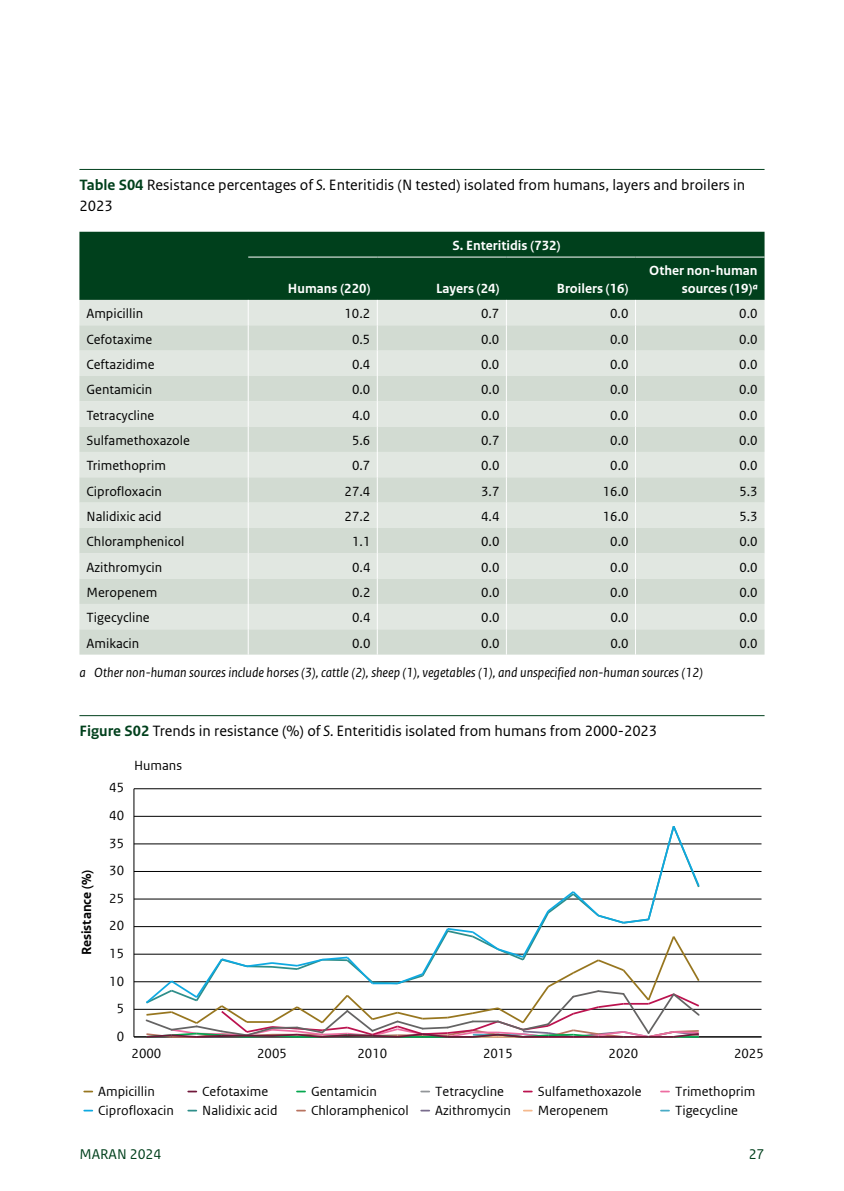
<style>
.page{position:relative;width:844px;height:1191px;background:#fff}
.page>*{position:absolute;margin:0;border:0;box-sizing:border-box;transform-origin:0 0}
.t1{font:15.75px/21px "Rijksoverheid Sans Text";color:#000}
.t2{font:14.88px "Rijksoverheid Sans Text";color:#00401c}
.t3{font:14px "Rijksoverheid Sans Text";color:#000}
.t4{font:14px "Rijksoverheid Sans Web Text";color:#000}
.t5{font:italic 14px "Rijksoverheid Sans Text";color:#000}
.t6{font:700 14px/17.5px "Rijksoverheid Sans Text";color:#fff;text-align:right}
.t7{font:700 14px "Rijksoverheid Sans Web Text";color:#000}
.s1{font-weight:700;color:#00401c}
.s2{font-style:italic}
</style>
<div class="page">
<hr style="left:79px;top:169px;width:685px;height:1px;background:#00401c">
<hr style="left:79px;top:715px;width:685px;height:1px;background:#00401c">
<div style="left:79px;top:232px;width:685px;height:68px;background:#00401c"></div>
<div style="left:79px;top:300px;width:685px;height:25px;background:#e1e7e1"></div>
<svg style="left:79px;top:325px;width:685px;height:329px;background:#d9e0d9"></svg>
<svg style="left:248px;top:300px;width:1px;height:354px"></svg>
<svg style="left:377px;top:300px;width:1px;height:354px"></svg>
<svg style="left:506px;top:300px;width:1px;height:354px"></svg>
<svg style="left:635px;top:300px;width:1px;height:354px"></svg>
<hr style="left:248px;top:257px;width:129px;height:1px;background:#fff">
<hr style="left:377px;top:257px;width:129px;height:1px;background:#fff">
<hr style="left:506px;top:257px;width:129px;height:1px;background:#fff">
<hr style="left:635px;top:257px;width:129px;height:1px;background:#fff">
<svg style="left:84px;top:1090px;width:8px;height:2px"></svg>
<svg style="left:188px;top:1090px;width:8px;height:2px"></svg>
<svg style="left:297px;top:1090px;width:8px;height:2px"></svg>
<svg style="left:421px;top:1090px;width:8px;height:2px"></svg>
<svg style="left:523px;top:1090px;width:8px;height:2px"></svg>
<svg style="left:660px;top:1090px;width:9px;height:2px"></svg>
<svg style="left:84px;top:1109px;width:8px;height:2px"></svg>
<svg style="left:188px;top:1109px;width:8px;height:2px"></svg>
<svg style="left:297px;top:1109px;width:8px;height:2px"></svg>
<svg style="left:421px;top:1109px;width:8px;height:2px"></svg>
<svg style="left:523px;top:1109px;width:8px;height:2px"></svg>
<svg style="left:660px;top:1109px;width:9px;height:2px"></svg>
<hr style="left:134px;top:788px;width:1px;height:249px;background:#000">
<hr style="left:134px;top:1036px;width:627px;height:1px;background:#000">
<hr style="left:134px;top:1009px;width:627px;height:1px;background:#000">
<hr style="left:134px;top:981px;width:627px;height:1px;background:#000">
<hr style="left:134px;top:954px;width:627px;height:1px;background:#000">
<hr style="left:134px;top:926px;width:627px;height:1px;background:#000">
<hr style="left:134px;top:898px;width:627px;height:1px;background:#000">
<hr style="left:134px;top:871px;width:627px;height:1px;background:#000">
<hr style="left:134px;top:843px;width:627px;height:1px;background:#000">
<hr style="left:134px;top:816px;width:627px;height:1px;background:#000">
<hr style="left:134px;top:788px;width:627px;height:1px;background:#000">
<svg style="left:144px;top:826px;width:557px;height:212px"></svg>
<p class="t1" style="left:79px;top:174px;width:667px"><span class="s1">Table S04</span> Resistance percentages of <span class="s2">S.</span> Enteritidis (N tested) isolated from humans, layers and broilers in<br>2023</p>
<p class="t6" style="left:452px;top:237px;width:109px">S. Enteritidis (732)</p>
<p class="t6" style="left:288px;top:280px;width:84px">Humans (220)</p>
<p class="t6" style="left:436px;top:280px;width:65px">Layers (24)</p>
<p class="t6" style="left:556px;top:280px;width:73px">Broilers (16)</p>
<p class="t6" style="left:649px;top:262px;width:110px">Other non-human sources (19)<span class="s2">a</span></p>
<p class="t3" style="left:86px;top:306px;width:58px">Ampicillin</p>
<p class="t3" style="left:344px;top:306px;width:27px">10.2</p>
<p class="t3" style="left:481px;top:306px;width:20px">0.7</p>
<p class="t3" style="left:610px;top:306px;width:20px">0.0</p>
<p class="t3" style="left:739px;top:306px;width:20px">0.0</p>
<p class="t3" style="left:86px;top:331px;width:67px">Cefotaxime</p>
<p class="t3" style="left:352px;top:331px;width:20px">0.5</p>
<p class="t3" style="left:481px;top:331px;width:20px">0.0</p>
<p class="t3" style="left:610px;top:331px;width:20px">0.0</p>
<p class="t3" style="left:739px;top:331px;width:20px">0.0</p>
<p class="t3" style="left:86px;top:356px;width:70px">Ceftazidime</p>
<p class="t3" style="left:352px;top:356px;width:20px">0.4</p>
<p class="t3" style="left:481px;top:356px;width:20px">0.0</p>
<p class="t3" style="left:610px;top:356px;width:20px">0.0</p>
<p class="t3" style="left:739px;top:356px;width:20px">0.0</p>
<p class="t3" style="left:86px;top:382px;width:67px">Gentamicin</p>
<p class="t3" style="left:352px;top:382px;width:20px">0.0</p>
<p class="t3" style="left:481px;top:382px;width:20px">0.0</p>
<p class="t3" style="left:610px;top:382px;width:20px">0.0</p>
<p class="t3" style="left:739px;top:382px;width:20px">0.0</p>
<p class="t3" style="left:86px;top:407px;width:69px">Tetracycline</p>
<p class="t3" style="left:352px;top:407px;width:20px">4.0</p>
<p class="t3" style="left:481px;top:407px;width:20px">0.0</p>
<p class="t3" style="left:610px;top:407px;width:20px">0.0</p>
<p class="t3" style="left:739px;top:407px;width:20px">0.0</p>
<p class="t3" style="left:86px;top:432px;width:105px">Sulfamethoxazole</p>
<p class="t3" style="left:352px;top:432px;width:20px">5.6</p>
<p class="t3" style="left:481px;top:432px;width:20px">0.7</p>
<p class="t3" style="left:610px;top:432px;width:20px">0.0</p>
<p class="t3" style="left:739px;top:432px;width:20px">0.0</p>
<p class="t3" style="left:86px;top:458px;width:81px">Trimethoprim</p>
<p class="t3" style="left:352px;top:458px;width:20px">0.7</p>
<p class="t3" style="left:481px;top:458px;width:20px">0.0</p>
<p class="t3" style="left:610px;top:458px;width:20px">0.0</p>
<p class="t3" style="left:739px;top:458px;width:20px">0.0</p>
<p class="t3" style="left:86px;top:483px;width:77px">Ciprofloxacin</p>
<p class="t3" style="left:344px;top:483px;width:27px">27.4</p>
<p class="t3" style="left:481px;top:483px;width:20px">3.7</p>
<p class="t3" style="left:602px;top:483px;width:27px">16.0</p>
<p class="t3" style="left:739px;top:483px;width:20px">5.3</p>
<p class="t3" style="left:86px;top:508px;width:77px">Nalidixic acid</p>
<p class="t3" style="left:344px;top:508px;width:27px">27.2</p>
<p class="t3" style="left:481px;top:508px;width:20px">4.4</p>
<p class="t3" style="left:602px;top:508px;width:27px">16.0</p>
<p class="t3" style="left:739px;top:508px;width:20px">5.3</p>
<p class="t3" style="left:87px;top:533px;width:99px">Chloramphenicol</p>
<p class="t3" style="left:352px;top:533px;width:20px">1.1</p>
<p class="t3" style="left:481px;top:533px;width:20px">0.0</p>
<p class="t3" style="left:610px;top:533px;width:20px">0.0</p>
<p class="t3" style="left:739px;top:533px;width:20px">0.0</p>
<p class="t3" style="left:87px;top:559px;width:77px">Azithromycin</p>
<p class="t3" style="left:352px;top:559px;width:20px">0.4</p>
<p class="t3" style="left:481px;top:559px;width:20px">0.0</p>
<p class="t3" style="left:610px;top:559px;width:20px">0.0</p>
<p class="t3" style="left:739px;top:559px;width:20px">0.0</p>
<p class="t3" style="left:87px;top:584px;width:72px">Meropenem</p>
<p class="t3" style="left:352px;top:584px;width:20px">0.2</p>
<p class="t3" style="left:481px;top:584px;width:20px">0.0</p>
<p class="t3" style="left:610px;top:584px;width:20px">0.0</p>
<p class="t3" style="left:739px;top:584px;width:20px">0.0</p>
<p class="t3" style="left:87px;top:609px;width:64px">Tigecycline</p>
<p class="t3" style="left:352px;top:609px;width:20px">0.4</p>
<p class="t3" style="left:481px;top:609px;width:20px">0.0</p>
<p class="t3" style="left:610px;top:609px;width:20px">0.0</p>
<p class="t3" style="left:739px;top:609px;width:20px">0.0</p>
<p class="t3" style="left:87px;top:635px;width:54px">Amikacin</p>
<p class="t3" style="left:352px;top:635px;width:20px">0.0</p>
<p class="t3" style="left:481px;top:635px;width:20px">0.0</p>
<p class="t3" style="left:610px;top:635px;width:20px">0.0</p>
<p class="t3" style="left:739px;top:635px;width:20px">0.0</p>
<p class="t5" style="left:79px;top:664px;width:625px">a Other non-human sources include horses (3), cattle (2), sheep (1), vegetables (1), and unspecified non-human sources (12)</p>
<p class="t1" style="left:79px;top:720px;width:579px"><span class="s1">Figure S02</span> Trends in resistance (%) of <span class="s2">S.</span> Enteritidis isolated from humans from 2000-2023</p>
<p class="t7" style="left:78px;top:955px;width:87px;rotate:-90deg">Resistance (%)</p>
<p class="t4" style="left:109px;top:780px;width:16px">45</p>
<p class="t4" style="left:109px;top:807px;width:16px">40</p>
<p class="t4" style="left:109px;top:835px;width:16px">35</p>
<p class="t4" style="left:109px;top:862px;width:16px">30</p>
<p class="t4" style="left:109px;top:890px;width:16px">25</p>
<p class="t4" style="left:109px;top:917px;width:16px">20</p>
<p class="t4" style="left:109px;top:945px;width:16px">15</p>
<p class="t4" style="left:109px;top:973px;width:16px">10</p>
<p class="t4" style="left:117px;top:1000px;width:9px">5</p>
<p class="t4" style="left:117px;top:1028px;width:9px">0</p>
<p class="t4" style="left:134px;top:757px;width:49px">Humans</p>
<p class="t4" style="left:132px;top:1045px;width:31px">2000</p>
<p class="t4" style="left:257px;top:1045px;width:31px">2005</p>
<p class="t4" style="left:357px;top:1045px;width:31px">2010</p>
<p class="t4" style="left:483px;top:1045px;width:31px">2015</p>
<p class="t4" style="left:608px;top:1045px;width:31px">2020</p>
<p class="t4" style="left:733px;top:1045px;width:31px">2025</p>
<p class="t4" style="left:98px;top:1083px;width:58px">Ampicillin</p>
<p class="t4" style="left:202px;top:1083px;width:67px">Cefotaxime</p>
<p class="t4" style="left:311px;top:1083px;width:67px">Gentamicin</p>
<p class="t4" style="left:435px;top:1083px;width:70px">Tetracycline</p>
<p class="t4" style="left:537px;top:1083px;width:105px">Sulfamethoxazole</p>
<p class="t4" style="left:674px;top:1083px;width:82px">Trimethoprim</p>
<p class="t4" style="left:98px;top:1102px;width:77px">Ciprofloxacin</p>
<p class="t4" style="left:202px;top:1102px;width:77px">Nalidixic acid</p>
<p class="t4" style="left:311px;top:1102px;width:99px">Chloramphenicol</p>
<p class="t4" style="left:435px;top:1102px;width:77px">Azithromycin</p>
<p class="t4" style="left:537px;top:1102px;width:72px">Meropenem</p>
<p class="t4" style="left:674px;top:1102px;width:64px">Tigecycline</p>
<p class="t2" style="left:79px;top:1145px;width:83px">MARAN 2024</p>
<p class="t2" style="left:748px;top:1145px;width:17px">27</p>
</div>
